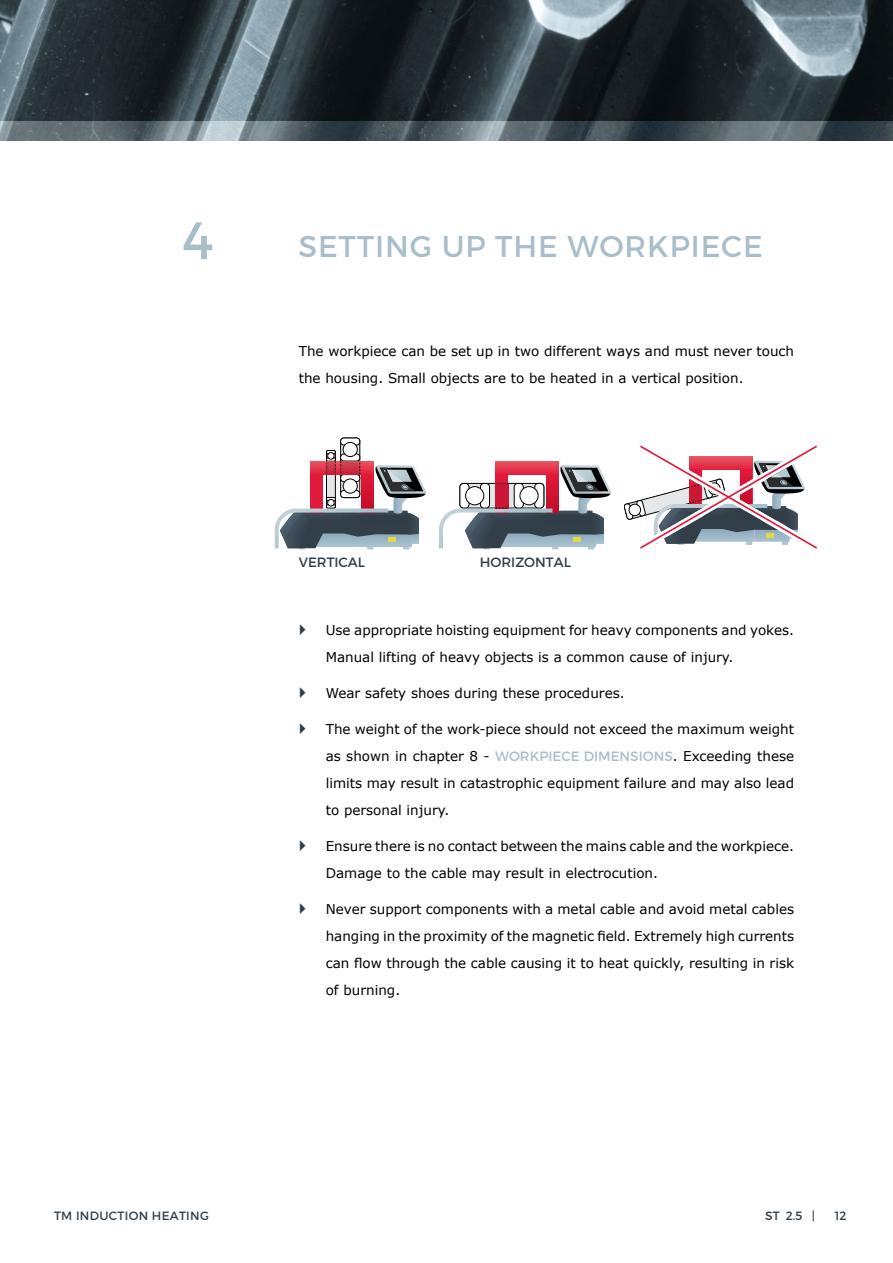
<style>
.page{position:relative;width:893px;height:1263px;background:#fff}
.page>*{position:absolute;margin:0;border:0;box-sizing:border-box;transform-origin:0 0}
.t1{font:52.5px "TM Montserrat Regular";color:#aabec9}
.t2{font:30px "TM Montserrat Regular";letter-spacing:.03em;color:#aabec9}
.t3{font:13.5px/27px "Verdana";color:#000}
.t4{font:13.5px "TM Montserrat Regular";color:#303e49}
.t5{font:12px "TM Montserrat Regular";letter-spacing:.025em;color:#303e49}
.s1{font-family:"TM Montserrat Regular";color:#aabec9}
</style>
<div class="page">
<img style="left:0;top:0;width:893px;height:121px">
<svg style="left:0;top:121px;width:893px;height:19px;background:#59676e"></svg>
<div style="left:340px;top:438px;width:20px;height:60px;border:1px solid #000;border-radius:3px"></div>
<div style="left:340px;top:438px;width:20px;height:7px;border:1px solid #000;border-radius:3px"></div>
<div style="left:343px;top:442px;width:14px;height:15px;background:#fff;border-radius:50%"></div>
<div style="left:343px;top:442px;width:15px;height:15px;border:1px solid #000;border-radius:50%"></div>
<svg style="left:275px;top:450px;width:151px;height:99px"></svg>
<div style="left:495px;top:461px;width:64px;height:13px;background:#e74d5b"></div>
<svg style="left:439px;top:465px;width:172px;height:84px"></svg>
<svg style="left:624px;top:445px;width:193px;height:104px"></svg>
<h1 class="t1" style="left:182px;top:208px;width:33px">4</h1>
<h2 class="t2" style="left:298px;top:227px;width:466px">SETTING UP THE WORKPIECE</h2>
<p class="t3" style="left:299px;top:337px;width:497px">The workpiece can be set up in two different ways and must never touch the housing. Small objects are to be heated in a vertical position.</p>
<p class="t4" style="left:299px;top:554px;width:68px">VERTICAL</p>
<p class="t4" style="left:480px;top:554px;width:93px">HORIZONTAL</p>
<p class="t3" style="left:326px;top:616px;width:470px">Use appropriate hoisting equipment for heavy components and yokes.<br>Manual lifting of heavy objects is a common cause of injury.</p>
<p class="t3" style="left:326px;top:679px;width:300px">Wear safety shoes during these procedures.</p>
<p class="t3" style="left:326px;top:715px;width:470px;text-align:justify">The weight of the work-piece should not exceed the maximum weight as shown in chapter 8 - <span class="s1">WORKPIECE DIMENSIONS</span>. Exceeding these limits may result in catastrophic equipment failure and may also lead to personal injury.</p>
<p class="t3" style="left:326px;top:832px;width:470px">Ensure there is no contact between the mains cable and the workpiece.<br>Damage to the cable may result in electrocution.</p>
<p class="t3" style="left:326px;top:895px;width:470px;text-align:justify">Never support components with a metal cable and avoid metal cables hanging in the proximity of the magnetic field. Extremely high currents can flow through the cable causing it to heat quickly, resulting in risk of burning.</p>
<p class="t5" style="left:54px;top:1208px;width:156px">TM INDUCTION HEATING</p>
<p class="t5" style="left:765px;top:1208px;width:51px">ST 2.5 |</p>
<p class="t5" style="left:835px;top:1208px;width:13px">12</p>
</div>
